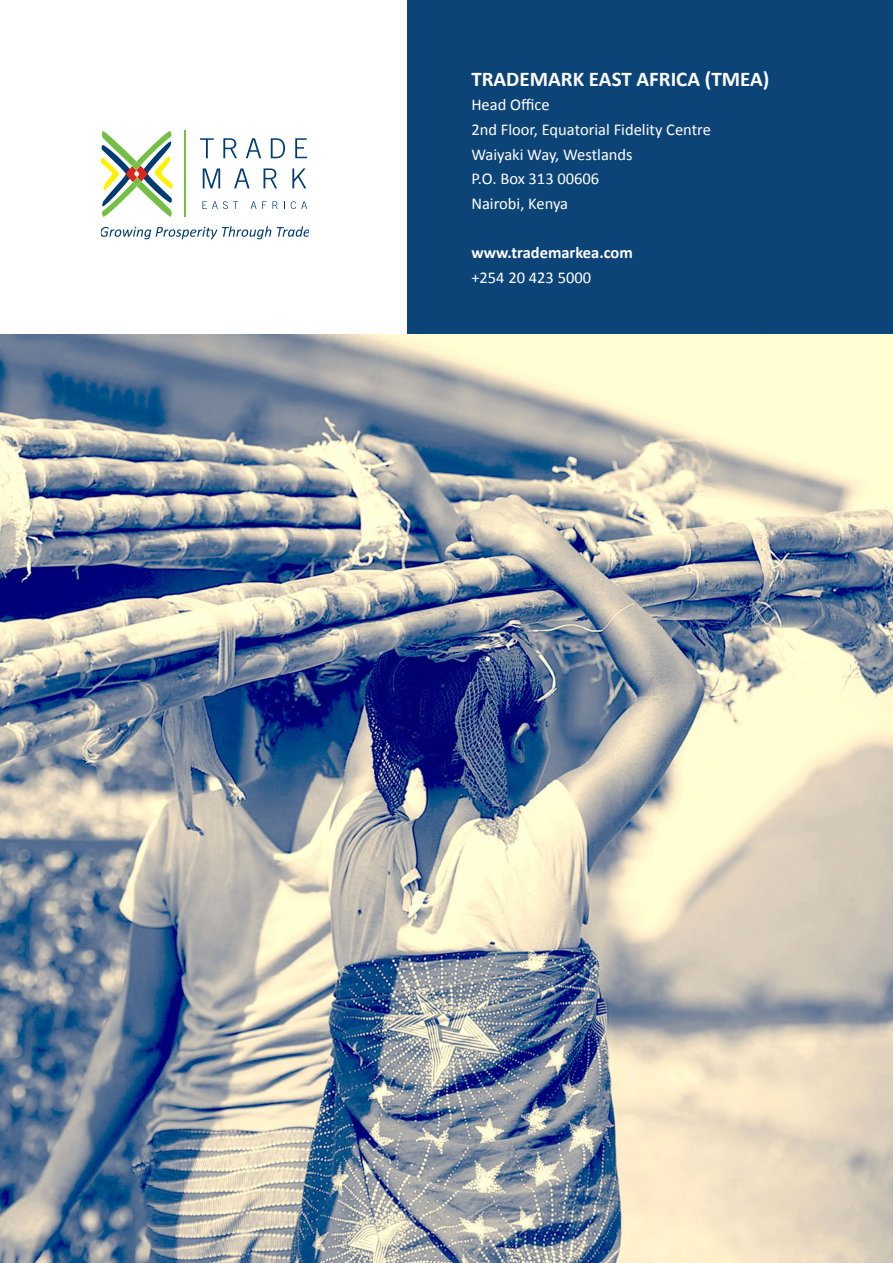
<style>
.page{position:relative;width:893px;height:1263px;background:#fff}
.page>*{position:absolute;margin:0;border:0;box-sizing:border-box;transform-origin:0 0}
.t1{font:700 21px "Calibri";color:#fff}
.t2{font:16.5px/24.6px "Calibri";color:#fff}
.t3{font:700 16.5px "Calibri";color:#fff}
</style>
<div class="page">
<img style="left:0;top:334px;width:893px;height:929px">
<hr style="left:185px;top:130px;width:1px;height:87px;background:#75bf44">
<svg style="left:200px;top:138px;width:14px;height:20px"></svg>
<svg style="left:223px;top:138px;width:14px;height:20px"></svg>
<svg style="left:246px;top:138px;width:15px;height:20px"></svg>
<svg style="left:271px;top:138px;width:14px;height:20px"></svg>
<svg style="left:295px;top:138px;width:12px;height:20px"></svg>
<svg style="left:203px;top:168px;width:17px;height:20px"></svg>
<svg style="left:234px;top:168px;width:16px;height:20px"></svg>
<svg style="left:264px;top:168px;width:13px;height:20px"></svg>
<svg style="left:292px;top:168px;width:14px;height:20px"></svg>
<svg style="left:202px;top:201px;width:36px;height:8px"></svg>
<svg style="left:251px;top:201px;width:5px;height:8px"></svg>
<svg style="left:262px;top:201px;width:16px;height:8px"></svg>
<svg style="left:291px;top:201px;width:16px;height:8px"></svg>
<svg style="left:101px;top:131px;width:72px;height:86px"></svg>
<svg style="left:133px;top:177px;width:8px;height:9px"></svg>
<svg style="left:132px;top:162px;width:8px;height:8px"></svg>
<svg style="left:101px;top:226px;width:170px;height:13px"></svg>
<svg style="left:277px;top:226px;width:32px;height:11px"></svg>
<div style="left:407px;top:0;width:486px;height:334px;background:#0d4478"></div>
<p class="t1" style="left:471px;top:64px;width:300px">TRADEMARK EAST AFRICA (TMEA)</p>
<p class="t2" style="left:471px;top:92px;width:241px">Head Office<br>2nd Floor, Equatorial Fidelity Centre<br>Waiyaki Way, Westlands<br>P.O. Box 313 00606<br>Nairobi, Kenya</p>
<p class="t3" style="left:471px;top:241px;width:163px">www.trademarkea.com</p>
<p class="t2" style="left:471px;top:264px;width:121px">+254 20 423 5000</p>
</div>
